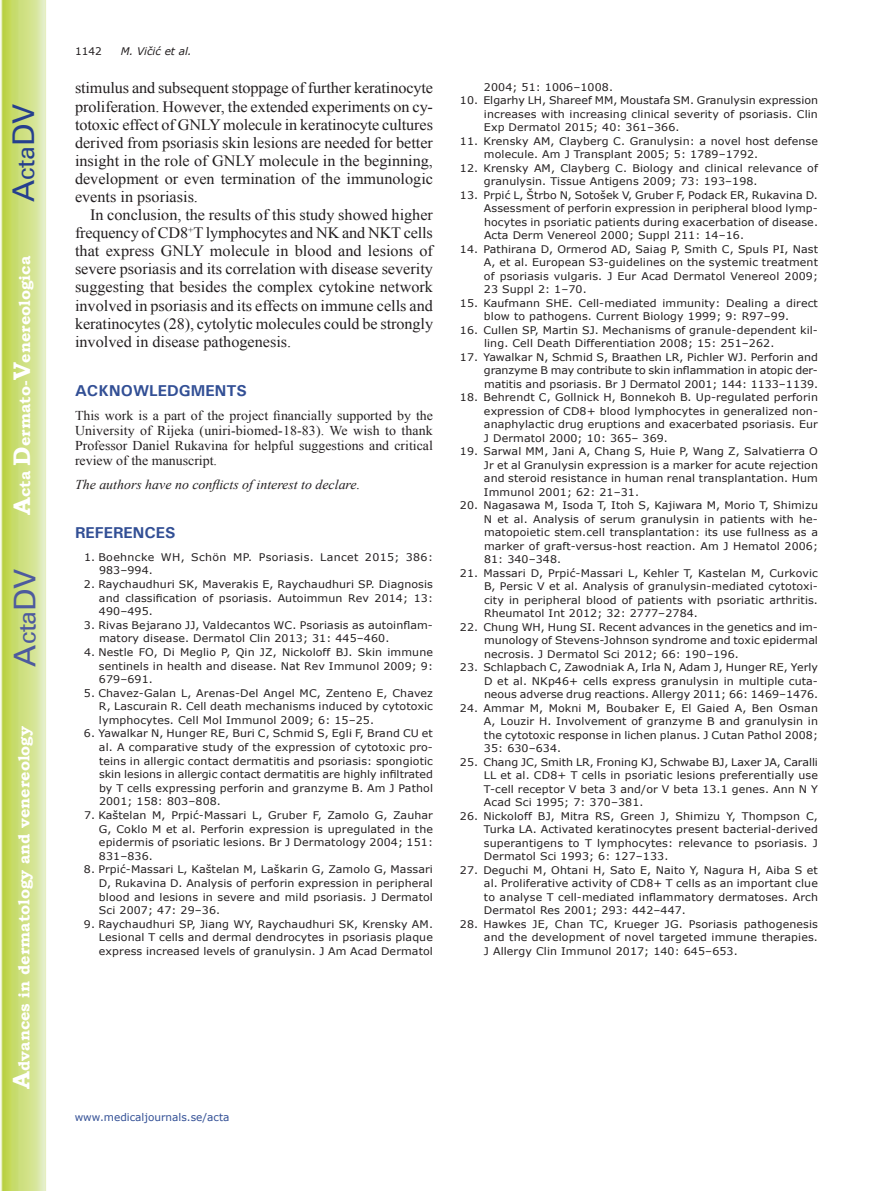
<style>
.page{position:relative;width:893px;height:1191px;background:#fff}
.page>*{position:absolute;margin:0;border:0;box-sizing:border-box;transform-origin:0 0}
.t1{font:30px "Univers";color:#4d5a9e}
.t2{font:30px "Univers";color:#253f8e}
.t3{font:15.75px/18.1px "Times New Roman";color:#231f20;text-align:justify}
.t4{font:700 15.75px "Bookman Old Style";color:#fff}
.t5{font:700 15.75px "Univers";color:#324f95}
.t6{font:13.5px/15.1px "Times New Roman";color:#231f20;text-align:justify}
.t7{font:italic 13.5px "Times New Roman";color:#231f20}
.t8{font:10.5px/13.5px "Verdana";letter-spacing:.01em;color:#231f20;text-align:justify;scale:1.05 1}
.t9{font:10.5px/13.6px "Verdana";letter-spacing:.03em;color:#231f20;scale:1.05 1}
.t10{font:10.5px "Verdana";color:#324f95}
.t11{font:italic 10.5px "Verdana";color:#231f20}
.t12{font:10.5px "Verdana";letter-spacing:.01em;color:#231f20}
.s1{font-size:24px}
</style>
<div class="page">
<svg style="left:1px;top:0;width:45px;height:1191px;background:#cfe084"></svg>
<h1 class="t2" style="left:6px;top:202px;width:100px;rotate:-90deg">A<span class="s1">cta</span>DV</h1>
<h2 class="t4" style="left:15px;top:515px;width:260px;rotate:-90deg"><span class="s1">A</span>cta <span class="s1">D</span>ermato-<span class="s1">V</span>enereologica</h2>
<h1 class="t1" style="left:7px;top:666px;width:100px;rotate:-90deg">A<span class="s1">cta</span>DV</h1>
<h2 class="t4" style="left:15px;top:1088px;width:364px;rotate:-90deg"><span class="s1">A</span>dvances in dermatology and venereology</h2>
<p class="t12" style="left:75px;top:44px;width:28px">1142</p>
<p class="t11" style="left:121px;top:44px;width:73px">M. Vičić et al.</p>
<p class="t3" style="left:75px;top:79px;width:360px">stimulus and subsequent stoppage of further keratinocyte proliferation. However, the extended experiments on cy&shy;totoxic effect of GNLY molecule in keratinocyte cultures derived from psoriasis skin lesions are needed for better insight in the role of GNLY molecule in the beginning, development or even termination of the immunologic events in psoriasis.</p>
<p class="t3" style="left:75px;top:205px;width:360px;text-indent:15px">In conclusion, the results of this study showed higher frequency of CD8<sup>+</sup>T lymphocytes and NK and NKT cells that express GNLY molecule in blood and lesions of severe psoriasis and its correlation with disease severity suggesting that besides the complex cytokine network involved in psoriasis and its effects on immune cells and keratinocytes (28), cytolytic molecules could be strongly involved in disease pathogenesis.</p>
<h2 class="t5" style="left:75px;top:380px;width:174px">ACKNOWLEDGMENTS</h2>
<p class="t6" style="left:75px;top:407px;width:359px">This work is a part of the project financially supported by the University of Rijeka (uniri-biomed-18-83). We wish to thank Professor Daniel Rukavina for helpful suggestions and critical review of the manuscript.</p>
<p class="t7" style="left:75px;top:475px;width:287px">The authors have no conflicts of interest to declare.</p>
<h2 class="t5" style="left:75px;top:523px;width:102px">REFERENCES</h2>
<p class="t9" style="left:99px;top:550px;width:320px;text-indent:-15px">1. Boehncke WH, Schön MP. Psoriasis. Lancet 2015; 386:<br>983–994.</p>
<p class="t8" style="left:99px;top:577px;width:320px;text-indent:-15px">2. Raychaudhuri SK, Maverakis E, Raychaudhuri SP. Diagnosis and classification of psoriasis. Autoimmun Rev 2014; 13:<br>490–495.</p>
<p class="t8" style="left:99px;top:618px;width:320px;text-indent:-15px">3. Rivas Bejarano JJ, Valdecantos WC. Psoriasis as autoinflam&shy;matory disease. Dermatol Clin 2013; 31: 445–460.</p>
<p class="t8" style="left:99px;top:645px;width:320px;text-indent:-15px">4. Nestle FO, Di Meglio P, Qin JZ, Nickoloff BJ. Skin immune sentinels in health and disease. Nat Rev Immunol 2009; 9:<br>679–691.</p>
<p class="t8" style="left:99px;top:686px;width:320px;text-indent:-15px">5. Chavez-Galan L, Arenas-Del Angel MC, Zenteno E, Chavez R, Lascurain R. Cell death mechanisms induced by cytotoxic lymphocytes. Cell Mol Immunol 2009; 6: 15–25.</p>
<p class="t8" style="left:99px;top:727px;width:320px;text-indent:-15px">6. Yawalkar N, Hunger RE, Buri C, Schmid S, Egli F, Brand CU et al. A comparative study of the expression of cytotoxic pro&shy;teins in allergic contact dermatitis and psoriasis: spongiotic skin lesions in allergic contact dermatitis are highly infiltrated by T cells expressing perforin and granzyme B. Am J Pathol 2001; 158: 803–808.</p>
<p class="t8" style="left:99px;top:808px;width:320px;text-indent:-15px">7. Kaštelan M, Prpić-Massari L, Gruber F, Zamolo G, Zauhar G, Coklo M et al. Perforin expression is upregulated in the epidermis of psoriatic lesions. Br J Dermatology 2004; 151:<br>831–836.</p>
<p class="t8" style="left:99px;top:863px;width:320px;text-indent:-15px">8. Prpić-Massari L, Kaštelan M, Laškarin G, Zamolo G, Massari D, Rukavina D. Analysis of perforin expression in peripheral blood and lesions in severe and mild psoriasis. J Dermatol Sci 2007; 47: 29–36.</p>
<p class="t8" style="left:99px;top:917px;width:320px;text-indent:-15px">9. Raychaudhuri SP, Jiang WY, Raychaudhuri SK, Krensky AM.<br>Lesional T cells and dermal dendrocytes in psoriasis plaque express increased levels of granulysin. J Am Acad Dermatol</p>
<p class="t8" style="left:484px;top:80px;width:124px">2004; 51: 1006–1008.</p>
<p class="t8" style="left:484px;top:94px;width:320px;text-indent:-24px">10. Elgarhy LH, Shareef MM, Moustafa SM. Granulysin expression increases with increasing clinical severity of psoriasis. Clin Exp Dermatol 2015; 40: 361–366.</p>
<p class="t8" style="left:484px;top:134px;width:320px;text-indent:-24px">11. Krensky AM, Clayberg C. Granulysin: a novel host defense molecule. Am J Transplant 2005; 5: 1789–1792.</p>
<p class="t8" style="left:484px;top:161px;width:320px;text-indent:-24px">12. Krensky AM, Clayberg C. Biology and clinical relevance of granulysin. Tissue Antigens 2009; 73: 193–198.</p>
<p class="t8" style="left:484px;top:188px;width:320px;text-indent:-24px">13. Prpić L, Štrbo N, Sotošek V, Gruber F, Podack ER, Rukavina D.<br>Assessment of perforin expression in peripheral blood lymp&shy;hocytes in psoriatic patients during exacerbation of disease.<br>Acta Derm Venereol 2000; Suppl 211: 14–16.</p>
<p class="t8" style="left:484px;top:242px;width:320px;text-indent:-24px">14. Pathirana D, Ormerod AD, Saiag P, Smith C, Spuls PI, Nast A, et al. European S3-guidelines on the systemic treatment of psoriasis vulgaris. J Eur Acad Dermatol Venereol 2009; 23 Suppl 2: 1–70.</p>
<p class="t8" style="left:460px;top:296px;width:342px;text-align:center">15. Kaufmann SHE. Cell-mediated immunity: Dealing a direct blow to pathogens. Current Biology 1999; 9: R97–99.</p>
<p class="t8" style="left:484px;top:323px;width:320px;text-indent:-24px">16. Cullen SP, Martin SJ. Mechanisms of granule-dependent kil&shy;ling. Cell Death Differentiation 2008; 15: 251–262.</p>
<p class="t8" style="left:484px;top:350px;width:320px;text-indent:-24px">17. Yawalkar N, Schmid S, Braathen LR, Pichler WJ. Perforin and granzyme B may contribute to skin inflammation in atopic der&shy;matitis and psoriasis. Br J Dermatol 2001; 144: 1133–1139.</p>
<p class="t8" style="left:484px;top:391px;width:320px;text-indent:-24px">18. Behrendt C, Gollnick H, Bonnekoh B. Up-regulated perforin expression of CD8+ blood lymphocytes in generalized non&shy;anaphylactic drug eruptions and exacerbated psoriasis. Eur J Dermatol 2000; 10: 365– 369.</p>
<p class="t8" style="left:484px;top:445px;width:320px;text-indent:-24px">19. Sarwal MM, Jani A, Chang S, Huie P, Wang Z, Salvatierra O Jr et al Granulysin expression is a marker for acute rejection and steroid resistance in human renal transplantation. Hum Immunol 2001; 62: 21–31.</p>
<p class="t8" style="left:484px;top:499px;width:320px;text-indent:-24px">20. Nagasawa M, Isoda T, Itoh S, Kajiwara M, Morio T, Shimizu N et al. Analysis of serum granulysin in patients with he&shy;matopoietic stem.cell transplantation: its use fullness as a marker of graft-versus-host reaction. Am J Hematol 2006; 81: 340–348.</p>
<p class="t8" style="left:484px;top:566px;width:320px;text-indent:-24px">21. Massari D, Prpić-Massari L, Kehler T, Kastelan M, Curkovic B, Persic V et al. Analysis of granulysin-mediated cytotoxi&shy;city in peripheral blood of patients with psoriatic arthritis.<br>Rheumatol Int 2012; 32: 2777–2784.</p>
<p class="t8" style="left:484px;top:620px;width:320px;text-indent:-24px">22. Chung WH, Hung SI. Recent advances in the genetics and im&shy;munology of Stevens-Johnson syndrome and toxic epidermal necrosis. J Dermatol Sci 2012; 66: 190–196.</p>
<p class="t8" style="left:484px;top:661px;width:320px;text-indent:-24px">23. Schlapbach C, Zawodniak A, Irla N, Adam J, Hunger RE, Yerly D et al. NKp46+ cells express granulysin in multiple cuta&shy;neous adverse drug reactions. Allergy 2011; 66: 1469–1476.</p>
<p class="t8" style="left:484px;top:701px;width:320px;text-indent:-24px">24. Ammar M, Mokni M, Boubaker E, El Gaied A, Ben Osman A, Louzir H. Involvement of granzyme B and granulysin in the cytotoxic response in lichen planus. J Cutan Pathol 2008; 35: 630–634.</p>
<p class="t8" style="left:484px;top:755px;width:320px;text-indent:-24px">25. Chang JC, Smith LR, Froning KJ, Schwabe BJ, Laxer JA, Caralli LL et al. CD8+ T cells in psoriatic lesions preferentially use T-cell receptor V beta 3 and/or V beta 13.1 genes. Ann N Y Acad Sci 1995; 7: 370–381.</p>
<p class="t8" style="left:484px;top:809px;width:320px;text-indent:-24px">26. Nickoloff BJ, Mitra RS, Green J, Shimizu Y, Thompson C, Turka LA. Activated keratinocytes present bacterial-derived superantigens to T lymphocytes: relevance to psoriasis. J Dermatol Sci 1993; 6: 127–133.</p>
<p class="t8" style="left:484px;top:863px;width:320px;text-indent:-24px">27. Deguchi M, Ohtani H, Sato E, Naito Y, Nagura H, Aiba S et al. Proliferative activity of CD8+ T cells as an important clue to analyse T cell-mediated inflammatory dermatoses. Arch Dermatol Res 2001; 293: 442–447.</p>
<p class="t8" style="left:484px;top:917px;width:320px;text-indent:-24px">28. Hawkes JE, Chan TC, Krueger JG. Psoriasis pathogenesis and the development of novel targeted immune therapies.<br>J Allergy Clin Immunol 2017; 140: 645–653.</p>
<p class="t10" style="left:75px;top:1110px;width:156px">www.medicaljournals.se/acta</p>
</div>
